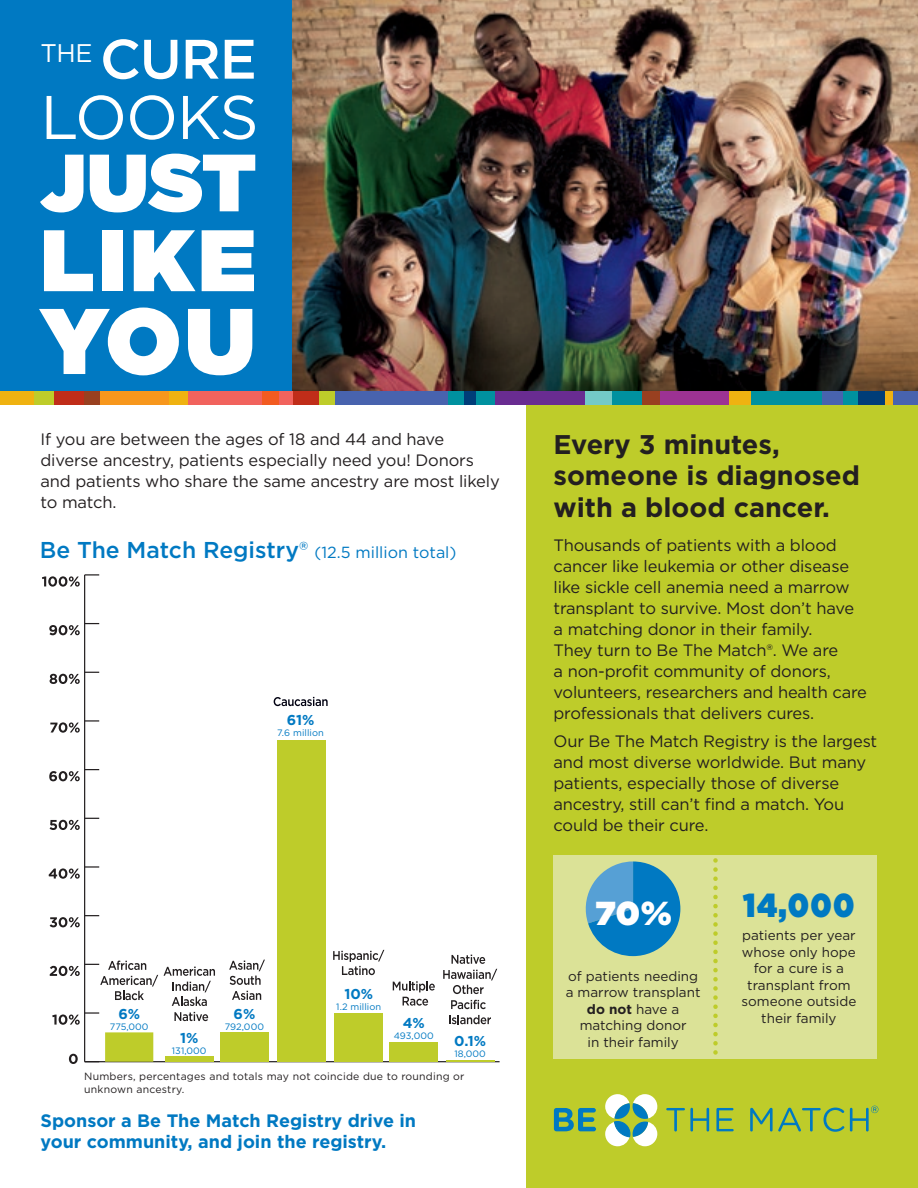
<style>
.page{position:relative;width:918px;height:1188px;background:#fff}
.page>*{position:absolute;margin:0;border:0;box-sizing:border-box;transform-origin:0 0}
.t1{font:900 93px "Gotham";color:#fff}
.t2{font:900 87px "Gotham";color:#fff}
.t3{font:900 81px "Gotham";color:#fff}
.t4{font:61.5px "Gotham";letter-spacing:-.025em;color:#fff}
.t5{font:500 55.5px "Gotham";color:#fff}
.t6{font:900 33.15px "Gotham";color:#0079c2;scale:.88 1}
.t7{font:900 33.15px "Gotham";color:#fff}
.t8{font:700 27px/31.5px "Gotham";color:#231f20}
.t9{font:500 22.95px "Gotham";color:#0079c2}
.t10{font:700 18px/21px "Gotham";color:#0079c2}
.t11{font:16.5px/21px "Gotham";letter-spacing:-.01em;color:#231f20}
.t12{font:700 14.25px "Gotham";color:#0079c2}
.t13{font:13.5px/16.5px "Gotham";color:#231f20;text-align:center}
.t14{font:10.5px/13.5px "Gotham";letter-spacing:.02em;color:#231f20}
.t15{font:9.3px "Gotham";letter-spacing:.005em;color:#0079c2}
.s1{font-weight:400}
.s2{font-weight:400;font-size:16.05px}
.s3{font-weight:700}
</style>
<div class="page">
<div style="left:0;top:0;width:293px;height:397px;background:#0079c2"></div>
<img style="left:293px;top:0;width:625px;height:392px">
<div style="left:526px;top:400px;width:392px;height:788px;background:#becc2a"></div>
<div style="left:882px;top:392px;width:36px;height:13px;background:#4863ae"></div>
<div style="left:876px;top:392px;width:17px;height:13px;background:#efb211"></div>
<div style="left:857px;top:392px;width:27px;height:13px;background:#003d78"></div>
<div style="left:749px;top:392px;width:109px;height:13px;background:#00919f"></div>
<div style="left:822px;top:392px;width:20px;height:13px;background:#4863ae"></div>
<div style="left:492px;top:392px;width:95px;height:13px;background:#692c91"></div>
<div style="left:585px;top:392px;width:32px;height:13px;background:#73cac7"></div>
<div style="left:612px;top:392px;width:33px;height:13px;background:#00919f"></div>
<div style="left:642px;top:392px;width:20px;height:13px;background:#994020"></div>
<div style="left:660px;top:392px;width:74px;height:13px;background:#9c3293"></div>
<div style="left:730px;top:392px;width:21px;height:13px;background:#efb211"></div>
<div style="left:443px;top:392px;width:52px;height:13px;background:#00919f"></div>
<div style="left:464px;top:392px;width:12px;height:13px;background:#003d78"></div>
<div style="left:334px;top:392px;width:113px;height:13px;background:#4863ae"></div>
<div style="left:319px;top:392px;width:16px;height:13px;background:#becc2a"></div>
<div style="left:53px;top:392px;width:35px;height:13px;background:#c02d19"></div>
<div style="left:291px;top:392px;width:28px;height:13px;background:#c02d19"></div>
<div style="left:171px;top:392px;width:122px;height:13px;background:#f1635d"></div>
<div style="left:263px;top:392px;width:16px;height:13px;background:#f25b21"></div>
<div style="left:167px;top:392px;width:21px;height:13px;background:#efb211"></div>
<div style="left:95px;top:392px;width:74px;height:13px;background:#f7971d"></div>
<div style="left:34px;top:392px;width:20px;height:13px;background:#becc2a"></div>
<div style="left:84px;top:392px;width:16px;height:13px;background:#994020"></div>
<div style="left:0;top:392px;width:34px;height:13px;background:#efb211"></div>
<hr style="left:85px;top:1061px;width:415px;height:1px;background:#231f20">
<svg style="left:69px;top:1054px;width:9px;height:10px"></svg>
<hr style="left:84px;top:575px;width:1px;height:487px;background:#231f20">
<svg style="left:52px;top:1012px;width:47px;height:13px"></svg>
<svg style="left:50px;top:915px;width:49px;height:12px"></svg>
<svg style="left:49px;top:866px;width:50px;height:13px"></svg>
<svg style="left:50px;top:818px;width:49px;height:12px"></svg>
<svg style="left:49px;top:769px;width:50px;height:12px"></svg>
<svg style="left:50px;top:720px;width:49px;height:13px"></svg>
<svg style="left:50px;top:672px;width:49px;height:12px"></svg>
<svg style="left:49px;top:623px;width:50px;height:12px"></svg>
<svg style="left:42px;top:574px;width:57px;height:13px"></svg>
<div style="left:277px;top:740px;width:48px;height:322px;background:#becc2a"></div>
<svg style="left:274px;top:697px;width:54px;height:9px"></svg>
<div style="left:105px;top:1032px;width:48px;height:30px;background:#becc2a"></div>
<svg style="left:50px;top:961px;width:108px;height:39px"></svg>
<div style="left:165px;top:1057px;width:48px;height:5px;background:#becc2a"></div>
<svg style="left:164px;top:967px;width:51px;height:39px"></svg>
<svg style="left:174px;top:1012px;width:34px;height:9px"></svg>
<div style="left:220px;top:1032px;width:49px;height:30px;background:#becc2a"></div>
<svg style="left:229px;top:960px;width:36px;height:25px"></svg>
<svg style="left:232px;top:991px;width:29px;height:9px"></svg>
<div style="left:335px;top:1013px;width:48px;height:49px;background:#becc2a"></div>
<svg style="left:333px;top:950px;width:51px;height:25px"></svg>
<div style="left:390px;top:1042px;width:48px;height:20px;background:#becc2a"></div>
<svg style="left:393px;top:981px;width:42px;height:25px"></svg>
<hr style="left:446px;top:1060px;width:48px;height:2px;background:#becc2a">
<svg style="left:443px;top:955px;width:54px;height:39px"></svg>
<svg style="left:451px;top:1000px;width:35px;height:9px"></svg>
<svg style="left:449px;top:1015px;width:42px;height:9px"></svg>
<svg style="left:554px;top:1108px;width:42px;height:23px"></svg>
<svg style="left:666px;top:1108px;width:43px;height:24px"></svg>
<svg style="left:716px;top:1108px;width:18px;height:23px"></svg>
<svg style="left:750px;top:1108px;width:94px;height:24px"></svg>
<svg style="left:605px;top:1094px;width:52px;height:52px"></svg>
<svg style="left:850px;top:1106px;width:28px;height:26px"></svg>
<div style="left:554px;top:855px;width:324px;height:204px;background:#dbe297"></div>
<svg style="left:713px;top:860px;width:5px;height:195px"></svg>
<svg style="left:585px;top:861px;width:95px;height:95px"></svg>
<h3 class="t5" style="left:40px;top:23px;width:218px"><sup>THE</sup> CURE</h3>
<h3 class="t4" style="left:40px;top:80px;width:220px">LOOKS</h3>
<h3 class="t3" style="left:40px;top:134px;width:217px">JUST</h3>
<h2 class="t2" style="left:40px;top:208px;width:217px">LIKE</h2>
<h1 class="t1" style="left:40px;top:285px;width:217px">YOU</h1>
<p class="t11" style="left:40px;top:429px;width:461px">If you are between the ages of 18 and 44 and have diverse ancestry, patients especially need you! Donors and patients who share the same ancestry are most likely to match.</p>
<h3 class="t9" style="left:40px;top:535px;width:418px">Be The Match Registry<span class="s1">®</span> <span class="s2">(12.5 million total)</span></h3>
<p class="t12" style="left:287px;top:711px;width:29px">61%</p>
<p class="t15" style="left:277px;top:727px;width:48px">7.6 million</p>
<p class="t12" style="left:118px;top:1005px;width:23px">6%</p>
<p class="t15" style="left:110px;top:1021px;width:40px">775,000</p>
<p class="t12" style="left:180px;top:1029px;width:20px">1%</p>
<p class="t15" style="left:172px;top:1045px;width:36px">131,000</p>
<p class="t12" style="left:234px;top:1005px;width:23px">6%</p>
<p class="t15" style="left:225px;top:1021px;width:41px">792,000</p>
<p class="t12" style="left:344px;top:985px;width:30px">10%</p>
<p class="t15" style="left:336px;top:1001px;width:46px">1.2 million</p>
<p class="t12" style="left:403px;top:1015px;width:24px">4%</p>
<p class="t15" style="left:394px;top:1031px;width:42px">493,000</p>
<p class="t12" style="left:454px;top:1033px;width:33px">0.1%</p>
<p class="t15" style="left:454px;top:1048px;width:33px">18,000</p>
<p class="t14" style="left:84px;top:1069px;width:382px">Numbers, percentages and totals may not coincide due to rounding or unknown ancestry.</p>
<p class="t10" style="left:40px;top:1110px;width:377px">Sponsor a Be The Match Registry drive in your community, and join the registry.</p>
<h3 class="t8" style="left:554px;top:428px;width:308px">Every 3 minutes, someone is diagnosed with a blood cancer.</h3>
<p class="t11" style="left:554px;top:535px;width:315px">Thousands of patients with a blood cancer like leukemia or other disease like sickle cell anemia need a marrow transplant to survive. Most don’t have a matching donor in their family.<br>They turn to Be The Match®. We are<br>a non-profit community of donors, volunteers, researchers and health care professionals that delivers cures.</p>
<p class="t11" style="left:554px;top:730px;width:325px">Our Be The Match Registry is the largest and most diverse worldwide. But many patients, especially those of diverse ancestry, still can’t find a match. You could be their cure.</p>
<h3 class="t7" style="left:596px;top:893px;width:78px">70%</h3>
<h3 class="t6" style="left:743px;top:885px;width:128px">14,000</h3>
<p class="t13" style="left:741px;top:927px;width:117px">patients per year whose only hope for a cure is a transplant from someone outside their family</p>
<p class="t13" style="left:566px;top:968px;width:136px">of patients needing a marrow transplant <span class="s3">do not</span> have a matching donor<br>in their family</p>
</div>
